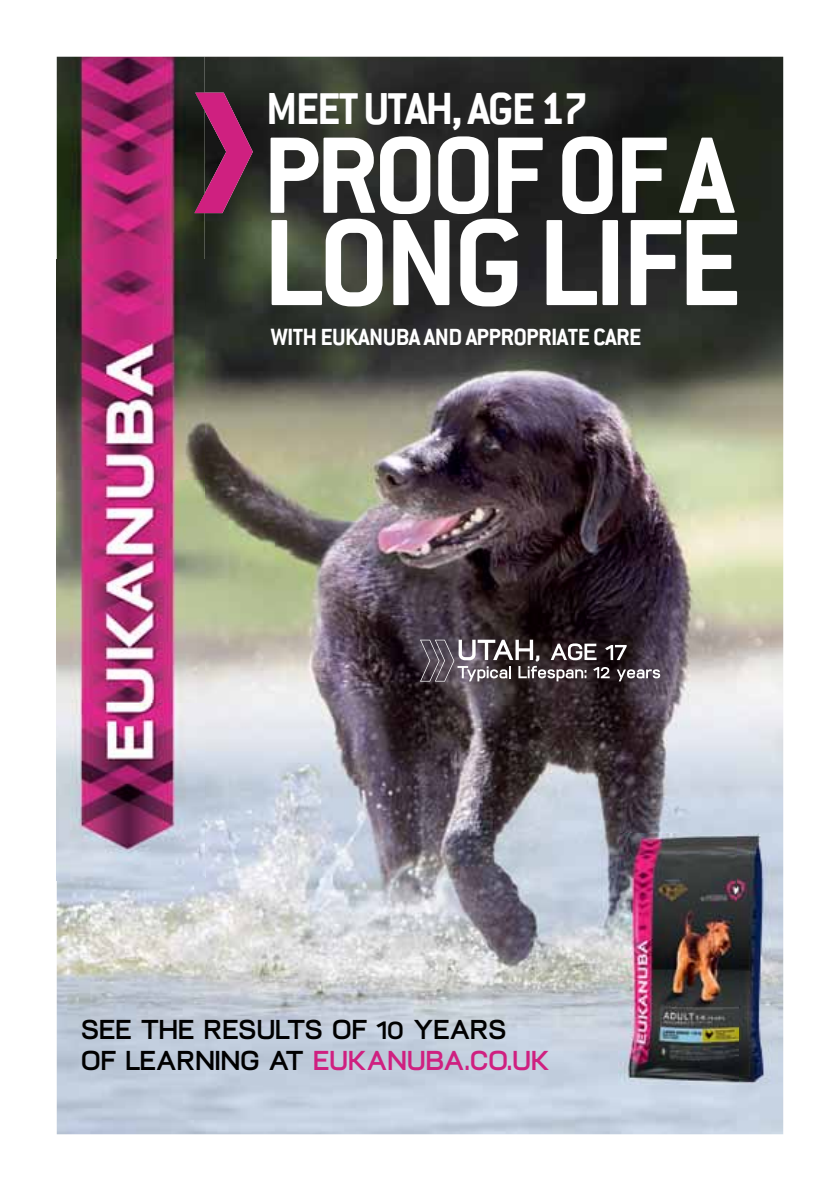
<style>
.page{position:relative;width:840px;height:1191px;background:#fff}
.page>*{position:absolute;margin:0;border:0;box-sizing:border-box;transform-origin:0 0}
.t1{font:700 135px "Conduit ITC";letter-spacing:-.04em;color:#fff}
.t2{font:700 119.4px "Conduit ITC";letter-spacing:-.04em;color:#fff}
.t3{font:700 49.2px "Conduit ITC";letter-spacing:-.04em;color:#fff}
.t4{font:700 27.2px/31.2px "Vitro";letter-spacing:-.02em;color:#000}
.t5{font:700 25.8px "Conduit ITC";letter-spacing:-.025em;color:#fff}
.s1{color:#cf2080}
</style>
<div class="page">
<img style="left:57px;top:57px;width:725px;height:1077px">
<svg style="left:420px;top:639px;width:239px;height:42px;background:#61585d"></svg>
<img style="left:618px;top:833px;width:159px;height:251px">
<svg style="left:204px;top:93px;width:49px;height:120px;background:#7f2353"></svg>
<img style="left:57px;top:57px;width:147px;height:823px">
<img style="left:194px;top:93px;width:10px;height:120px">
<h3 class="t3" style="left:266px;top:79px;width:323px">MEET UTAH, AGE 17</h3>
<h2 class="t2" style="left:262px;top:106px;width:472px">PROOF OF A</h2>
<h1 class="t1" style="left:262px;top:184px;width:481px">LONG LIFE</h1>
<p class="t5" style="left:270px;top:321px;width:372px">WITH EUKANUBA AND APPROPRIATE CARE</p>
<p class="t4" style="left:81px;top:1013px;width:470px">SEE THE RESULTS OF 10 YEARS<br>OF LEARNING AT <span class="s1">EUKANUBA.CO.UK</span></p>
</div>
